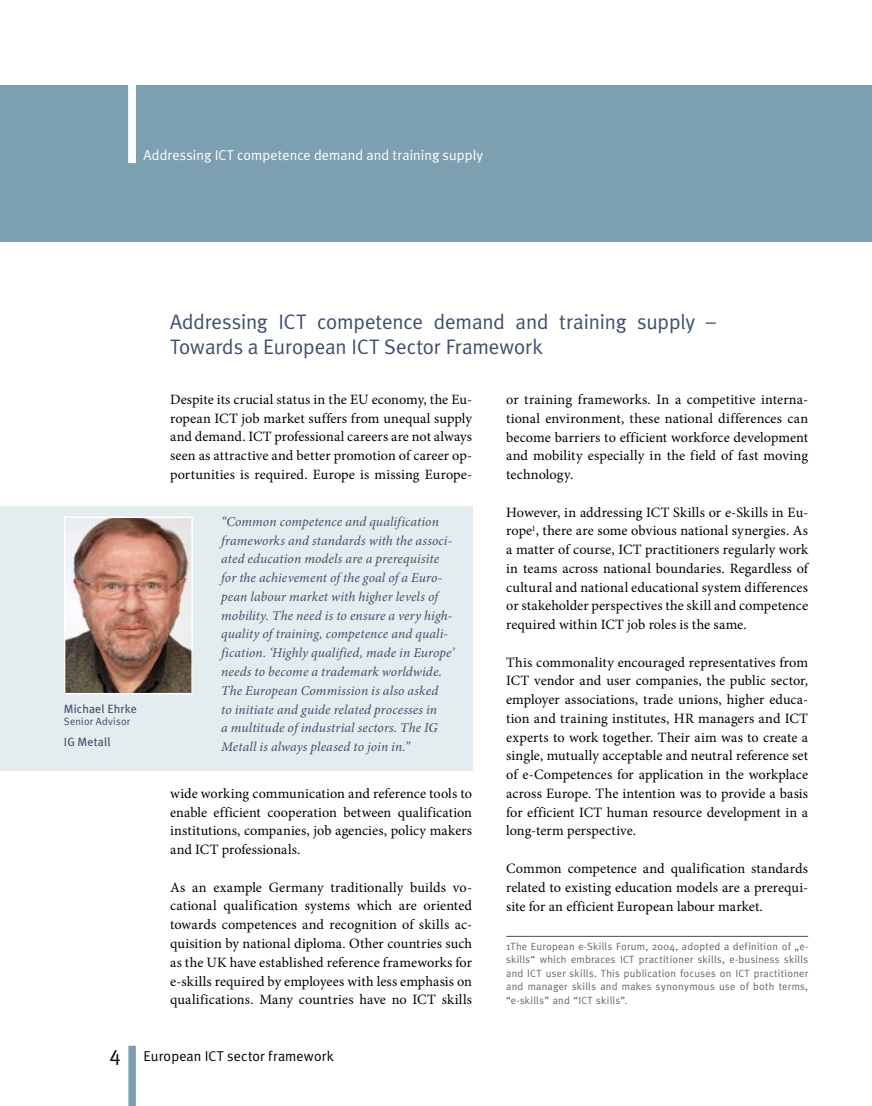
<style>
.page{position:relative;width:872px;height:1106px;background:#fff}
.page>*{position:absolute;margin:0;border:0;box-sizing:border-box;transform-origin:0 0}
.t1{font:21px/24.8px "Meta Plus Normal";letter-spacing:-.005em;color:#3f506c}
.t2{font:14.25px/18.8px "Minion Pro";letter-spacing:.01em;color:#000;text-align:justify}
.t3{font:14.25px "Meta Plus Normal";letter-spacing:.005em;color:#fff}
.t4{font:14.25px "Meta Plus Normal";letter-spacing:.01em;color:#000}
.t5{font:italic 13.5px/18.8px "Minion Pro";letter-spacing:.01em;color:#3f506c}
.t6{font:12px "Meta Plus";letter-spacing:.015em;color:#3f506c}
.t7{font:10.5px/13.5px "Meta";letter-spacing:.025em;color:#646567;text-align:justify}
.t8{font:10.5px "Meta Plus Normal";letter-spacing:.02em;color:#3f506c}
.s1{font-size:21px}
</style>
<div class="page">
<div style="left:0;top:85px;width:872px;height:156px;background:#7da0b1"></div>
<div style="left:128px;top:1045px;width:8px;height:61px;background:#7da0b1"></div>
<div style="left:128px;top:77px;width:8px;height:86px;background:#fff"></div>
<hr style="left:506px;top:936px;width:302px;height:1px;background:#3f506c">
<div style="left:0;top:506px;width:472px;height:264px;background:#e4ecf0"></div>
<img style="left:67px;top:519px;width:123px;height:172px">
<div style="left:64px;top:516px;width:129px;height:178px;border:2px solid #fff"></div>
<p class="t3" style="left:143px;top:147px;width:341px">Addressing ICT competence demand and training supply</p>
<p class="t6" style="left:64px;top:702px;width:75px">Michael Ehrke</p>
<p class="t8" style="left:64px;top:715px;width:68px">Senior Advisor</p>
<p class="t6" style="left:64px;top:735px;width:48px">IG Metall</p>
<h1 class="t1" style="left:170px;top:309px;width:547px">Addressing ICT competence demand and training supply –<br>Towards a European ICT Sector Framework</h1>
<p class="t2" style="left:170px;top:390px;width:303px">Despite its crucial status in the EU economy, the Eu&shy;ropean ICT job market suffers from unequal supply and demand. ICT professional careers are not always seen as attractive and better promotion of career op&shy;portunities is required. Europe is missing Europe-</p>
<p class="t5" style="left:221px;top:512px;width:235px">“Common competence and qualification frameworks and standards with the associ&shy;ated education models are a prerequisite for the achievement of the goal of a Euro&shy;pean labour market with higher levels of mobility. The need is to ensure a very high&shy;quality of training, competence and quali&shy;fication. ‘Highly qualified, made in Europe’ needs to become a trademark worldwide.<br>The European Commission is also asked<br>to initiate and guide related processes in<br>a multitude of industrial sectors. The IG Metall is always pleased to join in.”</p>
<p class="t2" style="left:170px;top:784px;width:303px">wide working communication and reference tools to enable efficient cooperation between qualification institutions, companies, job agencies, policy makers and ICT professionals.</p>
<p class="t2" style="left:170px;top:877px;width:303px">As an example Germany traditionally builds vo&shy;cational qualification systems which are oriented towards competences and recognition of skills ac&shy;quisition by national diploma. Other countries such as the UK have established reference frameworks for e-skills required by employees with less emphasis on qualifications. Many countries have no ICT skills</p>
<p class="t2" style="left:506px;top:390px;width:303px">or training frameworks. In a competitive interna&shy;tional environment, these national differences can become barriers to efficient workforce development and mobility especially in the field of fast moving technology.</p>
<p class="t2" style="left:506px;top:502px;width:303px">However, in addressing ICT Skills or e-Skills in Eu&shy;rope<sup>1</sup>, there are some obvious national synergies. As a matter of course, ICT practitioners regularly work in teams across national boundaries. Regardless of cultural and national educational system differences or stakeholder perspectives the skill and competence required within ICT job roles is the same.</p>
<p class="t2" style="left:506px;top:652px;width:303px">This commonality encouraged representatives from ICT vendor and user companies, the public sector, employer associations, trade unions, higher educa&shy;tion and training institutes, HR managers and ICT experts to work together. Their aim was to create a single, mutually acceptable and neutral reference set of e-Competences for application in the workplace across Europe. The intention was to provide a basis for efficient ICT human resource development in a long-term perspective.</p>
<p class="t2" style="left:506px;top:859px;width:303px">Common competence and qualification standards related to existing education models are a prerequi&shy;site for an efficient European labour market.</p>
<p class="t7" style="left:506px;top:939px;width:303px">1The European e-Skills Forum, 2004, adopted a definition of „e&shy;skills“ which embraces ICT practitioner skills, e-business skills and ICT user skills. This publication focuses on ICT practitioner and manager skills and makes synonymous use of both terms, “e-skills” and “ICT skills”.</p>
<p class="t4" style="left:109px;top:1047px;width:226px"><span class="s1">4</span> European ICT sector framework</p>
</div>
